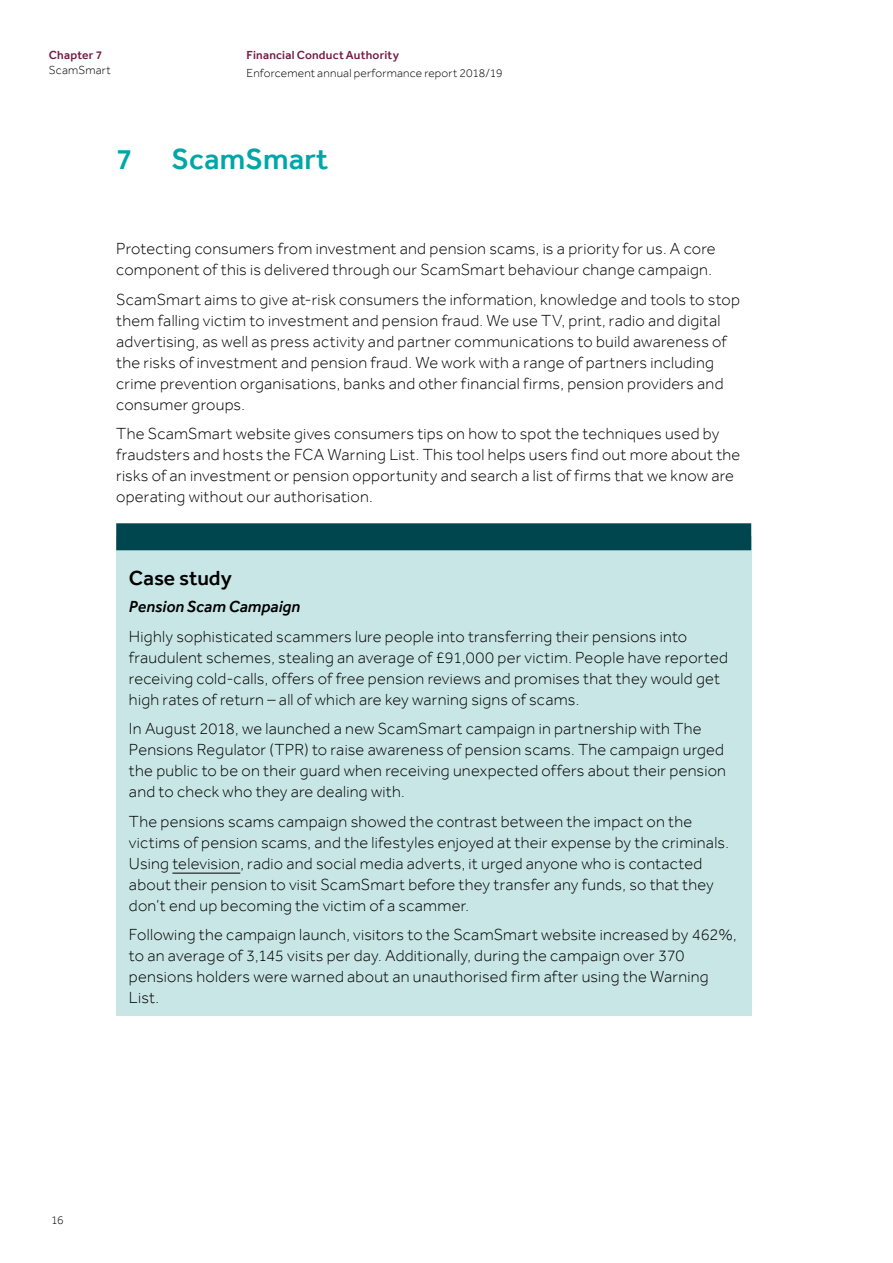
<style>
.page{position:relative;width:893px;height:1263px;background:#fff}
.page>*{position:absolute;margin:0;border:0;box-sizing:border-box;transform-origin:0 0}
.t1{font:500 30px "Effra";letter-spacing:.01em;color:#00a7a8}
.t2{font:500 21px "Effra";color:#000}
.t3{font:300 16.5px/21px "Effra";letter-spacing:.015em;color:#000}
.t4{font:italic 500 16.5px "Effra";letter-spacing:.005em;color:#000}
.t5{font:300 12px "Effra";letter-spacing:.015em;color:#000}
.t6{font:500 12px "Effra";letter-spacing:.02em;color:#721b46}
.t7{font:500 12px "Effra";letter-spacing:.015em;color:#701b45}
</style>
<div class="page">
<div style="left:116px;top:537px;width:635px;height:479px;background:#c9e6e7"></div>
<div style="left:116px;top:523px;width:635px;height:27px;background:#00464e"></div>
<hr style="left:172px;top:873px;width:68px;height:1px;background:#000">
<p class="t7" style="left:49px;top:48px;width:55px">Chapter 7</p>
<p class="t5" style="left:49px;top:63px;width:63px">ScamSmart</p>
<p class="t6" style="left:247px;top:48px;width:154px">Financial Conduct Authority</p>
<p class="t5" style="left:247px;top:66px;width:258px">Enforcement annual performance report 2018/19</p>
<h1 class="t1" style="left:116px;top:141px;width:18px">7</h1>
<h1 class="t1" style="left:171px;top:141px;width:158px">ScamSmart</h1>
<p class="t3" style="left:116px;top:238px;width:601px">Protecting consumers from investment and pension scams, is a priority for us. A core component of this is delivered through our ScamSmart behaviour change campaign.</p>
<p class="t3" style="left:116px;top:288px;width:625px">ScamSmart aims to give at-risk consumers the information, knowledge and tools to stop them falling victim to investment and pension fraud. We use TV, print, radio and digital advertising, as well as press activity and partner communications to build awareness of the risks of investment and pension fraud. We work with a range of partners including crime prevention organisations, banks and other financial firms, pension providers and consumer groups.</p>
<p class="t3" style="left:116px;top:423px;width:626px">The ScamSmart website gives consumers tips on how to spot the techniques used by fraudsters and hosts the FCA Warning List. This tool helps users find out more about the risks of an investment or pension opportunity and search a list of firms that we know are operating without our authorisation.</p>
<p class="t2" style="left:129px;top:565px;width:104px">Case study</p>
<p class="t4" style="left:129px;top:597px;width:173px">Pension Scam Campaign</p>
<p class="t3" style="left:129px;top:625px;width:600px">Highly sophisticated scammers lure people into transferring their pensions into fraudulent schemes, stealing an average of £91,000 per victim. People have reported receiving cold-calls, offers of free pension reviews and promises that they would get high rates of return – all of which are key warning signs of scams.</p>
<p class="t3" style="left:129px;top:718px;width:598px">In August 2018, we launched a new ScamSmart campaign in partnership with The Pensions Regulator (TPR) to raise awareness of pension scams. The campaign urged the public to be on their guard when receiving unexpected offers about their pension and to check who they are dealing with.</p>
<p class="t3" style="left:129px;top:810px;width:601px">The pensions scams campaign showed the contrast between the impact on the victims of pension scams, and the lifestyles enjoyed at their expense by the criminals.<br>Using television, radio and social media adverts, it urged anyone who is contacted about their pension to visit ScamSmart before they transfer any funds, so that they don’t end up becoming the victim of a scammer.</p>
<p class="t3" style="left:129px;top:924px;width:609px">Following the campaign launch, visitors to the ScamSmart website increased by 462%, to an average of 3,145 visits per day. Additionally, during the campaign over 370 pensions holders were warned about an unauthorised firm after using the Warning List.</p>
<p class="t5" style="left:51px;top:1213px;width:14px">16</p>
</div>
